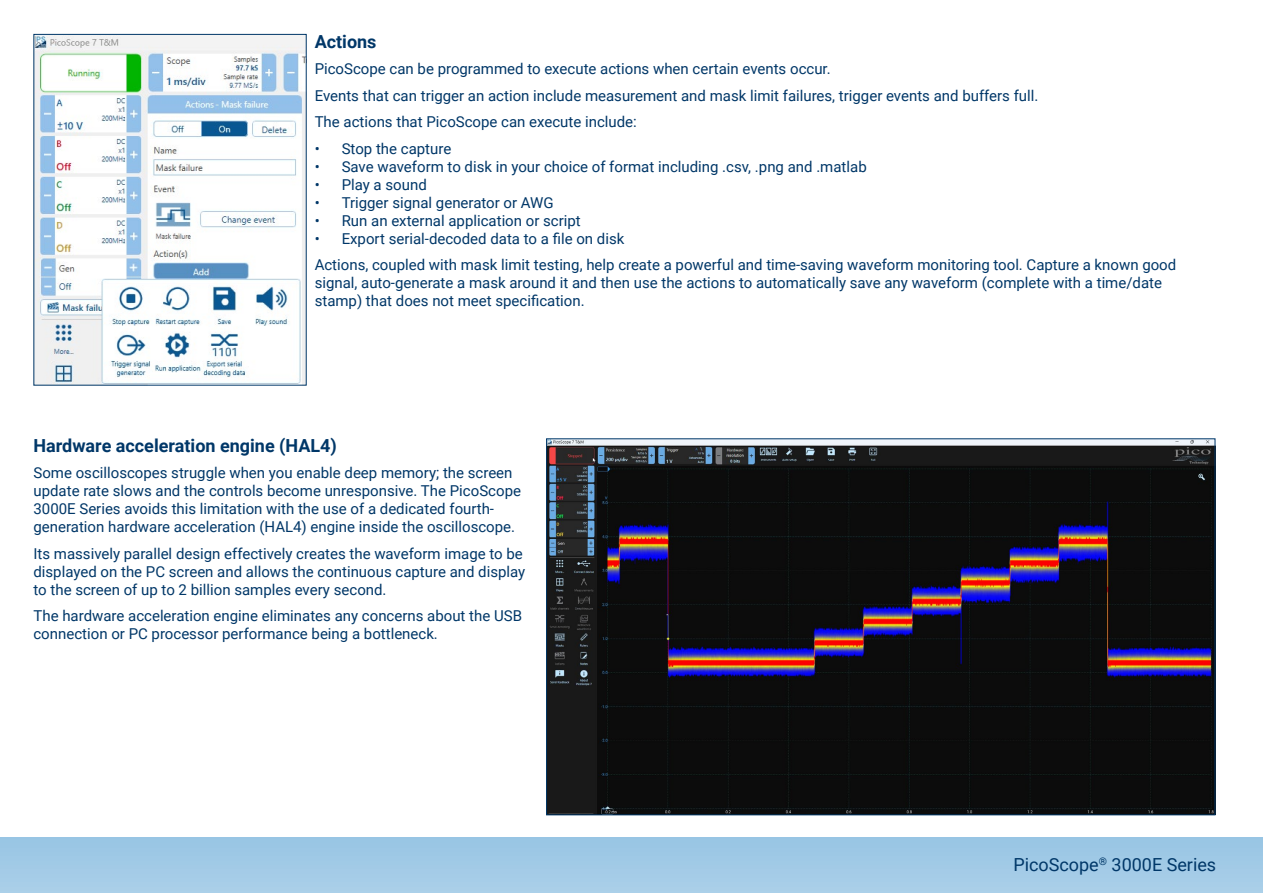
<style>
.page{position:relative;width:1263px;height:893px;background:#fff}
.page>*{position:absolute;margin:0;border:0;box-sizing:border-box;transform-origin:0 0}
.t1{font:700 18px "Roboto";color:#003768}
.t2{font:18px "Roboto";color:#003768}
.t3{font:15px/18px "Roboto";color:#003768}
</style>
<div class="page">
<div style="left:0;top:838px;width:1263px;height:55px;background:#a2cae6"></div>
<img style="left:35px;top:36px;width:270px;height:348px">
<img style="left:548px;top:440px;width:665px;height:373px">
<p class="t1" style="left:315px;top:29px;width:63px">Actions</p>
<p class="t3" style="left:315px;top:55px;width:725px;line-height:26.5px">PicoScope can be programmed to execute actions when certain events occur.<br>Events that can trigger an action include measurement and mask limit failures, trigger events and buffers full.<br>The actions that PicoScope can execute include:</p>
<p class="t3" style="left:315px;top:139px;width:138px">• Stop the capture</p>
<p class="t3" style="left:315px;top:157px;width:553px">• Save waveform to disk in your choice of format including .csv, .png and .matlab</p>
<p class="t3" style="left:315px;top:175px;width:114px">• Play a sound</p>
<p class="t3" style="left:315px;top:193px;width:241px">• Trigger signal generator or AWG</p>
<p class="t3" style="left:315px;top:211px;width:268px">• Run an external application or script</p>
<p class="t3" style="left:315px;top:224px;width:863px;line-height:26.5px">• Export serial-decoded data to a file on disk<br>Actions, coupled with mask limit testing, help create a powerful and time-saving waveform monitoring tool. Capture a known good</p>
<p class="t3" style="left:315px;top:273px;width:849px">signal, auto-generate a mask around it and then use the actions to automatically save any waveform (complete with a time/date stamp) that does not meet specification.</p>
<p class="t1" style="left:33px;top:433px;width:305px">Hardware acceleration engine (HAL4)</p>
<p class="t3" style="left:33px;top:464px;width:489px">Some oscilloscopes struggle when you enable deep memory; the screen update rate slows and the controls become unresponsive. The PicoScope 3000E Series avoids this limitation with the use of a dedicated fourth&shy;generation hardware acceleration (HAL4) engine inside the oscilloscope.</p>
<p class="t3" style="left:33px;top:544px;width:493px">Its massively parallel design effectively creates the waveform image to be displayed on the PC screen and allows the continuous capture and display to the screen of up to 2 billion samples every second.</p>
<p class="t3" style="left:33px;top:607px;width:490px">The hardware acceleration engine eliminates any concerns about the USB connection or PC processor performance being a bottleneck.</p>
<p class="t2" style="left:1013px;top:852px;width:204px">PicoScope<sup>®</sup> 3000E Series</p>
</div>
